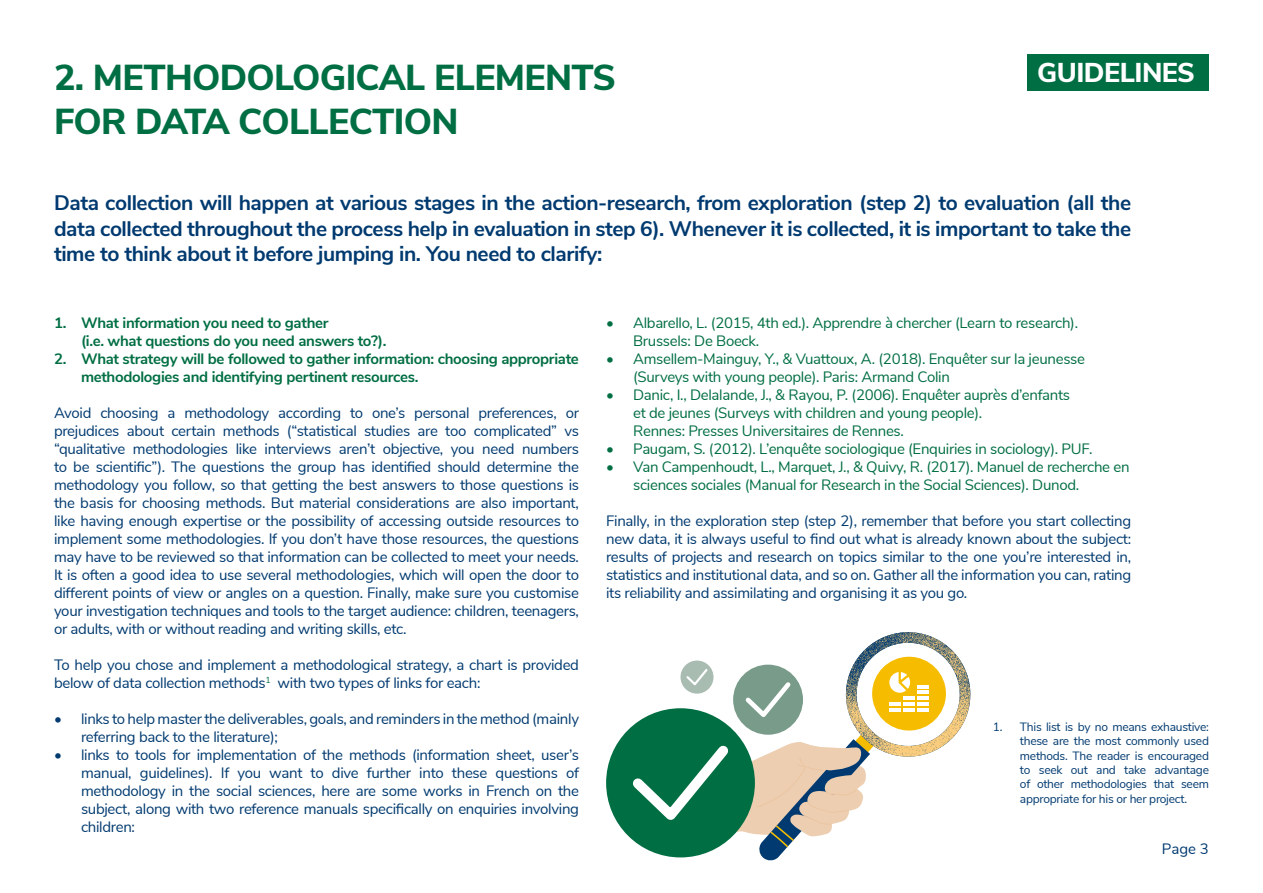
<style>
.page{position:relative;width:1263px;height:893px;background:#fff}
.page>*{position:absolute;margin:0;border:0;box-sizing:border-box;transform-origin:0 0}
.t1{font:800 36px/43.2px "Nunito Sans";letter-spacing:-.02em;color:#006e43}
.t2{font:800 27.15px "Nunito Sans";letter-spacing:-.02em;color:#fff}
.t3{font:700 21px/25.2px "Nunito Sans";letter-spacing:-.02em;color:#003a70;text-align:justify}
.t4{font:15px/18px "Nunito Sans";letter-spacing:-.02em;color:#003a70;text-align:justify}
.t5{font:15px/18px "Nunito Sans";letter-spacing:-.02em;color:#006e43}
.t6{font:700 15px/18px "Nunito Sans";letter-spacing:-.02em;color:#006e43}
.t7{font:12px/14.4px "Nunito Sans";letter-spacing:-.02em;color:#003a70;text-align:justify}
</style>
<div class="page">
<div style="left:1027px;top:54px;width:182px;height:36px;background:#006e43"></div>
<div style="left:606px;top:708px;width:149px;height:149px;background:#006e43;border-radius:50%"></div>
<svg style="left:624px;top:632px;width:347px;height:229px"></svg>
<p class="t1" style="left:54px;top:54px;width:563px">2. METHODOLOGICAL ELEMENTS<br>FOR DATA COLLECTION</p>
<p class="t2" style="left:1037px;top:52px;width:159px">GUIDELINES</p>
<p class="t3" style="left:54px;top:189px;width:1079px">Data collection will happen at various stages in the action-research, from exploration (step 2) to evaluation (all the data collected throughout the process help in evaluation in step 6). Whenever it is collected, it is important to take the time to think about it before jumping in. You need to clarify:</p>
<p class="t6" style="left:81px;top:313px;width:307px;text-indent:-27px">1. What information you need to gather<br>(i.e. what questions do you need answers to?).</p>
<p class="t6" style="left:81px;top:349px;width:499px;text-indent:-27px">2. What strategy will be followed to gather information: choosing appropriate methodologies and identifying pertinent resources.</p>
<p class="t4" style="left:54px;top:403px;width:527px">Avoid choosing a methodology according to one’s personal preferences, or prejudices about certain methods (“statistical studies are too complicated” vs “qualitative methodologies like interviews aren’t objective, you need numbers to be scientific”). The questions the group has identified should determine the methodology you follow, so that getting the best answers to those questions is the basis for choosing methods. But material considerations are also important, like having enough expertise or the possibility of accessing outside resources to implement some methodologies. If you don’t have those resources, the questions may have to be reviewed so that information can be collected to meet your needs.<br>It is often a good idea to use several methodologies, which will open the door to different points of view or angles on a question. Finally, make sure you customise your investigation techniques and tools to the target audience: children, teenagers, or adults, with or without reading and writing skills, etc.</p>
<p class="t4" style="left:54px;top:655px;width:526px">To help you chose and implement a methodological strategy, a chart is provided below of data collection methods<sup>1</sup> with two types of links for each:</p>
<p class="t4" style="left:81px;top:709px;width:499px;text-indent:-27px">• links to help master the deliverables, goals, and reminders in the method (mainly referring back to the literature);</p>
<p class="t4" style="left:81px;top:745px;width:500px;text-indent:-27px">• links to tools for implementation of the methods (information sheet, user’s manual, guidelines). If you want to dive further into these questions of methodology in the social sciences, here are some works in French on the subject, along with two reference manuals specifically on enquiries involving children:</p>
<p class="t5" style="left:633px;top:313px;width:446px;text-indent:-27px">• Albarello, L. (2015, 4th ed.). Apprendre à chercher (Learn to research).<br>Brussels: De Boeck.</p>
<p class="t5" style="left:633px;top:349px;width:453px;text-indent:-27px">• Amsellem-Mainguy, Y., &amp; Vuattoux, A. (2018). Enquêter sur la jeunesse (Surveys with young people). Paris: Armand Colin</p>
<p class="t5" style="left:633px;top:385px;width:438px;text-indent:-27px">• Danic, I., Delalande, J., &amp; Rayou, P. (2006). Enquêter auprès d’enfants et de jeunes (Surveys with children and young people).<br>Rennes: Presses Universitaires de Rennes.</p>
<p class="t5" style="left:606px;top:439px;width:488px">• Paugam, S. (2012). L’enquête sociologique (Enquiries in sociology). PUF.</p>
<p class="t5" style="left:633px;top:457px;width:498px;text-indent:-27px">• Van Campenhoudt, L., Marquet, J., &amp; Quivy, R. (2017). Manuel de recherche en sciences sociales (Manual for Research in the Social Sciences). Dunod.</p>
<p class="t4" style="left:606px;top:511px;width:527px">Finally, in the exploration step (step 2), remember that before you start collecting new data, it is always useful to find out what is already known about the subject: results of projects and research on topics similar to the one you’re interested in, statistics and institutional data, and so on. Gather all the information you can, rating its reliability and assimilating and organising it as you go.</p>
<p class="t7" style="left:1020px;top:719px;width:191px;text-indent:-27px">1. This list is by no means exhaustive: these are the most commonly used methods. The reader is encouraged to seek out and take advantage of other methodologies that seem appropriate for his or her project.</p>
<p class="t4" style="left:1162px;top:839px;width:49px">Page 3</p>
</div>
